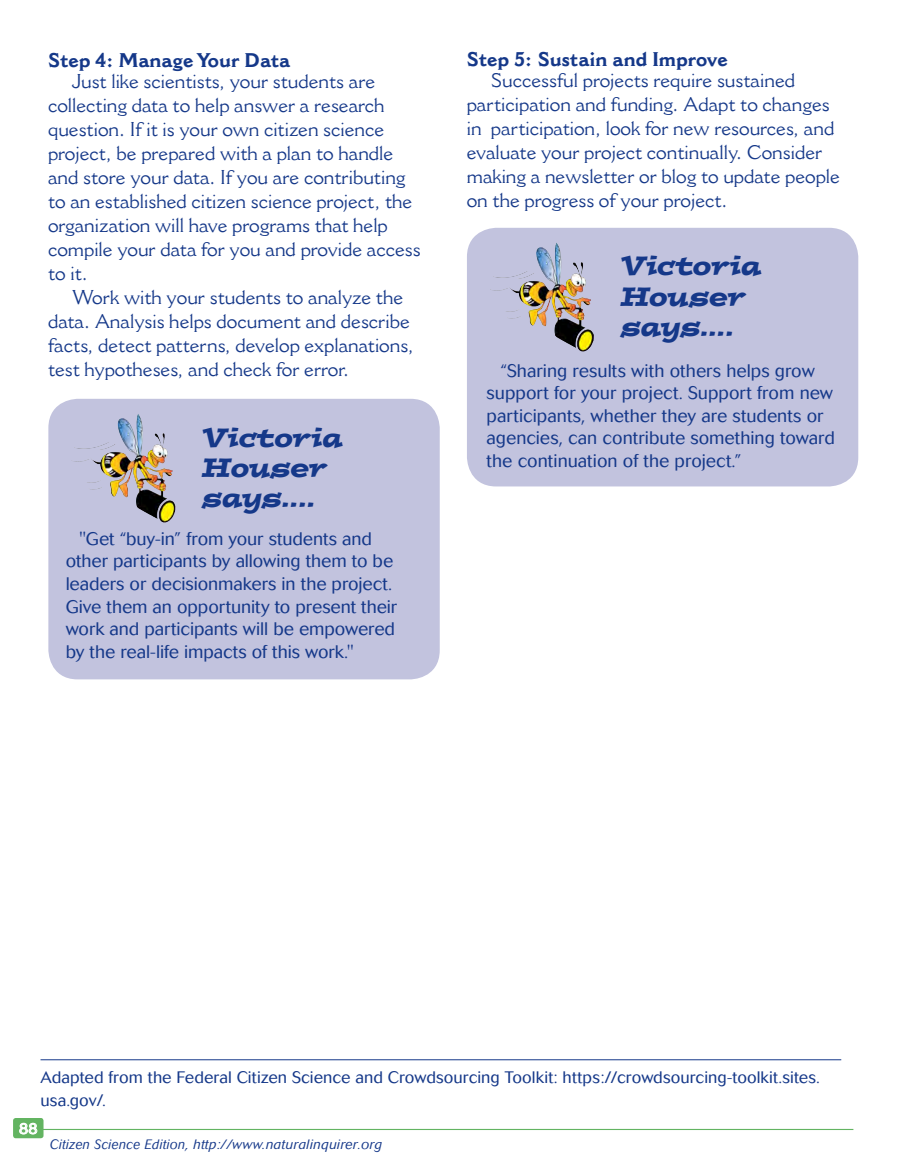
<style>
.page{position:relative;width:905px;height:1175px;background:#fff}
.page>*{position:absolute;margin:0;border:0;box-sizing:border-box;transform-origin:0 0}
.t1{font:italic 27px/30px "Postino";letter-spacing:-.01em;color:#153889}
.t2{font:19.5px/24px "Cantoria";color:#153889}
.t3{font:700 19.5px "Cantoria";color:#153889}
.t4{font:300 18px/22.5px "Cosmos";color:#153889}
.t5{font:300 16.5px/22.5px "Cosmos";letter-spacing:.005em;color:#153889}
.t6{font:300 15px "Cosmos";color:#fff}
.t7{font:italic 300 13.5px "Cosmos";letter-spacing:.025em;color:#153889;scale:.95 1}
</style>
<div class="page">
<hr style="left:36px;top:1128px;width:817px;height:2px;background:#63b461">
<div style="left:13px;top:1118px;width:30px;height:20px;background:#63b461;border-radius:3px"></div>
<svg style="left:19px;top:1122px;width:19px;height:12px"></svg>
<hr style="left:40px;top:1059px;width:801px;height:1px;background:#153889">
<div style="left:51px;top:401px;width:386px;height:276px;background:#c2c3de;border-radius:27px"></div>
<div style="left:48px;top:399px;width:391px;height:280px;border:4px solid #c2c3de;border-radius:27px"></div>
<div style="left:469px;top:230px;width:387px;height:254px;background:#c2c3de;border-radius:27px"></div>
<div style="left:467px;top:228px;width:391px;height:258px;border:4px solid #c2c3de;border-radius:27px"></div>
<img style="left:108px;top:414px;width:30px;height:47px">
<img style="left:526px;top:244px;width:30px;height:46px">
<p class="t3" style="left:48px;top:48px;width:244px">Step 4: Manage Your Data</p>
<p class="t2" style="left:48px;top:69px;width:374px;text-indent:24px">Just like scientists, your students are collecting data to help answer a research question. If it is your own citizen science project, be prepared with a plan to handle and store your data. If you are contributing to an established citizen science project, the organization will have programs that help compile your data for you and provide access to it.</p>
<p class="t2" style="left:48px;top:285px;width:367px;text-indent:24px">Work with your students to analyze the data. Analysis helps document and describe facts, detect patterns, develop explanations, test hypotheses, and check for error.</p>
<h1 class="t1" style="left:202px;top:421px;width:142px">Victoria<br>Houser says....</h1>
<p class="t4" style="left:66px;top:527px;width:333px;text-indent:14px">"Get “buy-in” from your students and other participants by allowing them to be leaders or decisionmakers in the project.<br>Give them an opportunity to present their work and participants will be empowered by the real-life impacts of this work."</p>
<p class="t3" style="left:466px;top:47px;width:263px">Step 5: Sustain and Improve</p>
<p class="t2" style="left:466px;top:68px;width:374px;text-indent:24px">Successful projects require sustained participation and funding. Adapt to changes in participation, look for new resources, and evaluate your project continually. Consider making a newsletter or blog to update people on the progress of your project.</p>
<h1 class="t1" style="left:620px;top:250px;width:142px">Victoria<br>Houser says....</h1>
<p class="t4" style="left:486px;top:360px;width:350px;text-indent:14px">“Sharing results with others helps grow support for your project. Support from new participants, whether they are students or agencies, can contribute something toward the continuation of the project.”</p>
<p class="t5" style="left:40px;top:1066px;width:780px">Adapted from the Federal Citizen Science and Crowdsourcing Toolkit: https://crowdsourcing-toolkit.sites. usa.gov/.</p>
<p class="t6" style="left:19px;top:1120px;width:20px">88</p>
<p class="t7" style="left:50px;top:1136px;width:351px">Citizen Science Edition, http://www.naturalinquirer.org</p>
</div>
